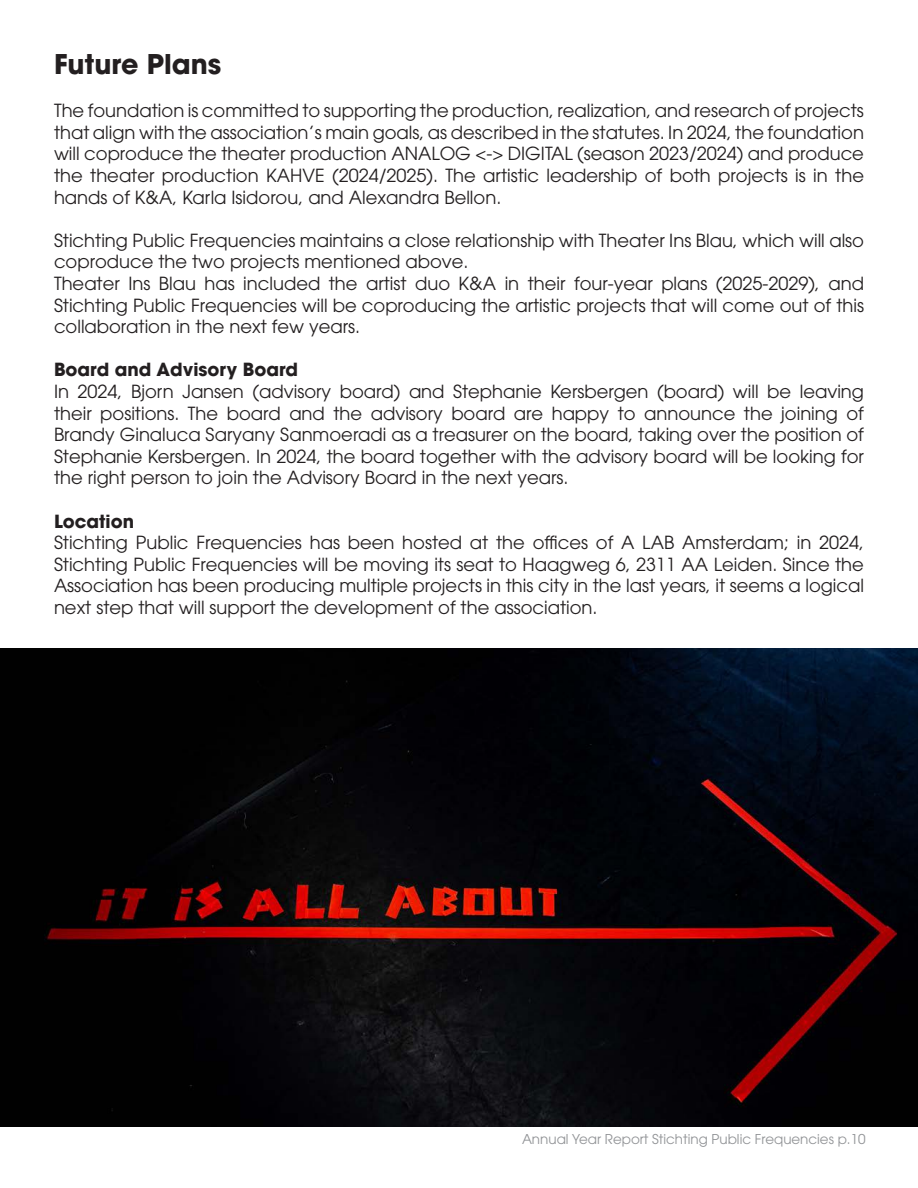
<style>
.page{position:relative;width:918px;height:1188px;background:#fff}
.page>*{position:absolute;margin:0;border:0;box-sizing:border-box;transform-origin:0 0}
.t1{font:700 27px "ITC Avant Garde Pro";color:#231f20}
.t2{font:18px/21.6px "ITC Avant Garde Pro";color:#231f20;text-align:justify}
.t3{font:700 18px "ITC Avant Garde Pro";color:#231f20}
.t4{font:13.5px "ITC Avant Garde Pro";color:#919396}
</style>
<div class="page">
<img style="left:0;top:648px;width:918px;height:479px">
<p class="t1" style="left:54px;top:46px;width:169px">Future Plans</p>
<p class="t2" style="left:54px;top:100px;width:812px">The foundation is committed to supporting the production, realization, and research of projects that align with the association’s main goals, as described in the statutes. In 2024, the foundation will coproduce the theater production ANALOG &lt;-&gt; DIGITAL (season 2023/2024) and produce the theater production KAHVE (2024/2025). The artistic leadership of both projects is in the hands of K&amp;A, Karla Isidorou, and Alexandra Bellon.</p>
<p class="t2" style="left:54px;top:229px;width:812px">Stichting Public Frequencies maintains a close relationship with Theater Ins Blau, which will also coproduce the two projects mentioned above.</p>
<p class="t2" style="left:54px;top:272px;width:812px">Theater Ins Blau has included the artist duo K&amp;A in their four-year plans (2025-2029), and Stichting Public Frequencies will be coproducing the artistic projects that will come out of this collaboration in the next few years.</p>
<p class="t3" style="left:54px;top:358px;width:246px">Board and Advisory Board</p>
<p class="t2" style="left:54px;top:380px;width:812px">In 2024, Bjorn Jansen (advisory board) and Stephanie Kersbergen (board) will be leaving their positions. The board and the advisory board are happy to announce the joining of Brandy Ginaluca Saryany Sanmoeradi as a treasurer on the board, taking over the position of Stephanie Kersbergen. In 2024, the board together with the advisory board will be looking for the right person to join the Advisory Board in the next years.</p>
<p class="t3" style="left:54px;top:509px;width:82px">Location</p>
<p class="t2" style="left:54px;top:532px;width:812px">Stichting Public Frequencies has been hosted at the offices of A LAB Amsterdam; in 2024, Stichting Public Frequencies will be moving its seat to Haagweg 6, 2311 AA Leiden. Since the Association has been producing multiple projects in this city in the last years, it seems a logical next step that will support the development of the association.</p>
<p class="t4" style="left:522px;top:1131px;width:345px">Annual Year Report Stichting Public Frequencies p.10</p>
</div>
